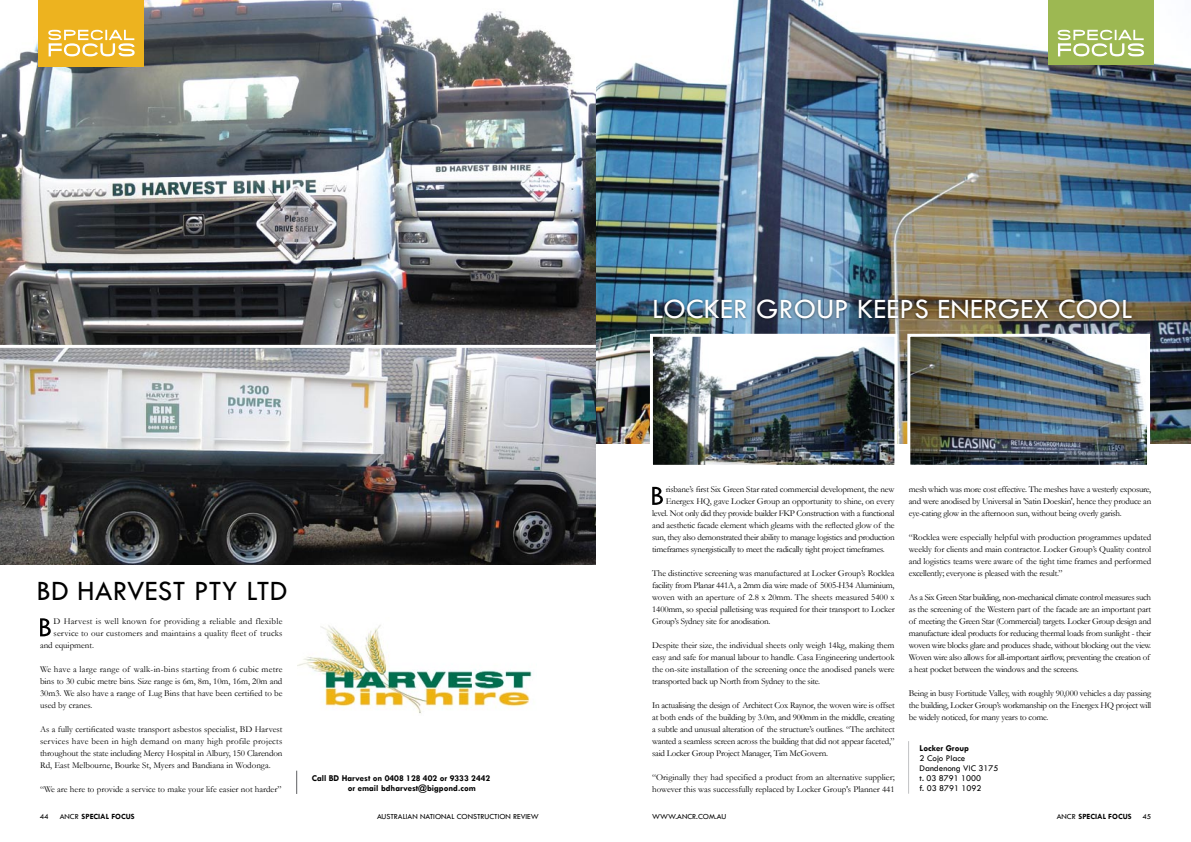
<style>
.page{position:relative;width:1191px;height:842px;background:#fff}
.page>*{position:absolute;margin:0;border:0;box-sizing:border-box;transform-origin:0 0}
.t1{font:29px "Tw Cen";letter-spacing:.01em;color:#fff}
.t2{font:29px "Tw Cen";letter-spacing:.01em;color:#000}
.t3{font:9px/12px "Garamond";letter-spacing:-.025em;color:#000;text-align:justify}
.t4{font:9px/12px "Garamond";color:#000}
.t5{font:700 9px/10px "Tw Cen";color:#000}
.t6{font:9px "Garamond";letter-spacing:.015em;color:#000}
.t7{font:9px "Garamond";letter-spacing:.025em;color:#000}
.t8{font:9px/10px "Tw Cen";color:#000}
.t9{font:8px "Tw Cen";color:#000}
.t10{font:700 8px "Tw Cen";color:#000}
.s1{font-weight:400}
.s2{font-weight:700}
</style>
<div class="page">
<img style="left:595px;top:0;width:596px;height:443px">
<img style="left:654px;top:351px;width:239px;height:113px">
<div style="left:650px;top:334px;width:247px;height:134px;border:3px solid #fff"></div>
<img style="left:911px;top:351px;width:235px;height:113px">
<div style="left:907px;top:334px;width:243px;height:134px;border:3px solid #fff"></div>
<div style="left:1048px;top:0;width:105px;height:64px;background:#9db852"></div>
<svg style="left:1057px;top:30px;width:87px;height:26px"></svg>
<img style="left:0;top:0;width:595px;height:345px">
<div style="left:39px;top:0;width:105px;height:66px;background:#edb31f"></div>
<svg style="left:48px;top:30px;width:87px;height:26px"></svg>
<img style="left:297px;top:625px;width:235px;height:89px">
<img style="left:0;top:348px;width:595px;height:216px">
<svg style="left:40px;top:618px;width:11px;height:18px"></svg>
<svg style="left:296px;top:771px;width:1px;height:23px"></svg>
<div style="left:651px;top:297px;width:534px;height:54px;background:#000;opacity:.5"></div>
<svg style="left:652px;top:487px;width:11px;height:18px"></svg>
<hr style="left:908px;top:741px;width:1px;height:53px;background:#c1c2c4">
<h1 class="t2" style="left:36px;top:573px;width:253px">BD HARVEST PTY LTD</h1>
<p class="t7" style="left:54px;top:615px;width:230px">D Harvest is well known for providing a reliable and flexible</p>
<p class="t6" style="left:54px;top:627px;width:230px">service to our customers and maintains a quality fleet of trucks</p>
<p class="t4" style="left:40px;top:639px;width:56px">and equipment.</p>
<p class="t3" style="left:40px;top:663px;width:244px">We have a large range of walk-in-bins starting from 6 cubic metre bins to 30 cubic metre bins. Size range is 6m, 8m, 10m, 16m, 20m and 30m3. We also have a range of Lug Bins that have been certified to be used by cranes.</p>
<p class="t3" style="left:40px;top:723px;width:244px">As a fully certificated waste transport asbestos specialist, BD Harvest services have been in high demand on many high profile projects throughout the state including Mercy Hospital in Albury, 150 Clarendon Rd, East Melbourne, Bourke St, Myers and Bandiana in Wodonga.</p>
<p class="t4" style="left:40px;top:783px;width:243px">“We are here to provide a service to make your life easier not harder”</p>
<p class="t5" style="left:348px;top:772px;width:144px;text-indent:-36px">Call BD Harvest on 0408 128 402 or 9333 2442 or email bdharvest@bigpond.com</p>
<h1 class="t1" style="left:652px;top:292px;width:482px">LOCKER GROUP KEEPS ENERGEX COOL</h1>
<p class="t3" style="left:665px;top:483px;width:230px">risbane’s first Six Green Star rated commercial development, the new</p>
<p class="t3" style="left:665px;top:495px;width:230px">Energex HQ, gave Locker Group an opportunity to shine, on every</p>
<p class="t3" style="left:652px;top:507px;width:244px">level. Not only did they provide builder FKP Construction with a functional</p>
<p class="t3" style="left:652px;top:519px;width:244px">and aesthetic facade element which gleams with the reflected glow of the</p>
<p class="t3" style="left:652px;top:531px;width:244px">sun, they also demonstrated their ability to manage logistics and production</p>
<p class="t3" style="left:652px;top:543px;width:234px">timeframes synergistically to meet the radically tight project timeframes.</p>
<p class="t3" style="left:652px;top:567px;width:244px">The distinctive screening was manufactured at Locker Group’s Rocklea facility from Planar 441A, a 2mm dia wire made of 5005-H34 Aluminium, woven with an aperture of 2.8 x 20mm. The sheets measured 5400 x 1400mm, so special palletising was required for their transport to Locker Group’s Sydney site for anodisation.</p>
<p class="t3" style="left:652px;top:639px;width:244px">Despite their size, the individual sheets only weigh 14kg, making them easy and safe for manual labour to handle. Casa Engineering undertook the on-site installation of the screening once the anodised panels were transported back up North from Sydney to the site.</p>
<p class="t3" style="left:652px;top:699px;width:244px">In actualising the design of Architect Cox Raynor, the woven wire is offset at both ends of the building by 3.0m, and 900mm in the middle, creating a subtle and unusual alteration of the structure’s outlines. “The architect wanted a seamless screen across the building that did not appear faceted,” said Locker Group Project Manager, Tim McGovern.</p>
<p class="t4" style="left:652px;top:771px;width:244px">“Originally they had specified a product from an alternative supplier; however this was successfully replaced by Locker Group's Planner 441</p>
<p class="t3" style="left:909px;top:483px;width:244px">mesh which was more cost effective. The meshes have a westerly exposure, and were anodised by Universal in 'Satin Doeskin', hence they produce an eye-cating glow in the afternoon sun, without being overly garish.</p>
<p class="t3" style="left:909px;top:531px;width:244px">“Rocklea were especially helpful with production programmes updated weekly for clients and main contractor. Locker Group’s Quality control and logistics teams were aware of the tight time frames and performed excellently; everyone is pleased with the result.”</p>
<p class="t3" style="left:909px;top:591px;width:244px;text-align:left">As a Six Green Star building, non-mechanical climate control measures such as the screening of the Western part of the facade are an important part of meeting the Green Star (Commercial) targets. Locker Group design and manufacture ideal products for reducing thermal loads from sunlight - their woven wire blocks glare and produces shade, without blocking out the view.<br>Woven wire also allows for all-important airflow, preventing the creation of a heat pocket between the windows and the screens.</p>
<p class="t3" style="left:909px;top:687px;width:244px">Being in busy Fortitude Valley, with roughly 90,000 vehicles a day passing the building, Locker Group’s workmanship on the Energex HQ project will be widely noticed, for many years to come.</p>
<p class="t5" style="left:919px;top:743px;width:51px">Locker Group</p>
<p class="t8" style="left:919px;top:753px;width:80px">2 Cojo Place<br>Dandenong VIC 3175 t. 03 8791 1000<br>f. 03 8791 1092</p>
<p class="t10" style="left:82px;top:811px;width:54px">SPECIAL FOCUS</p>
<p class="t9" style="left:377px;top:811px;width:163px">AUSTRALIAN NATIONAL CONSTRUCTION REVIEW</p>
<p class="t9" style="left:652px;top:811px;width:76px">WWW.ANCR.COM.AU</p>
<p class="t10" style="left:1056px;top:811px;width:76px"><span class="s1">ANCR</span> SPECIAL FOCUS</p>
<p class="t9" style="left:1142px;top:811px;width:10px">45</p>
<p class="t9" style="left:28px;top:811px;width:96px">32 44ANCRANCR<span class="s2">SPECIAL FOCUS</span></p>
</div>
